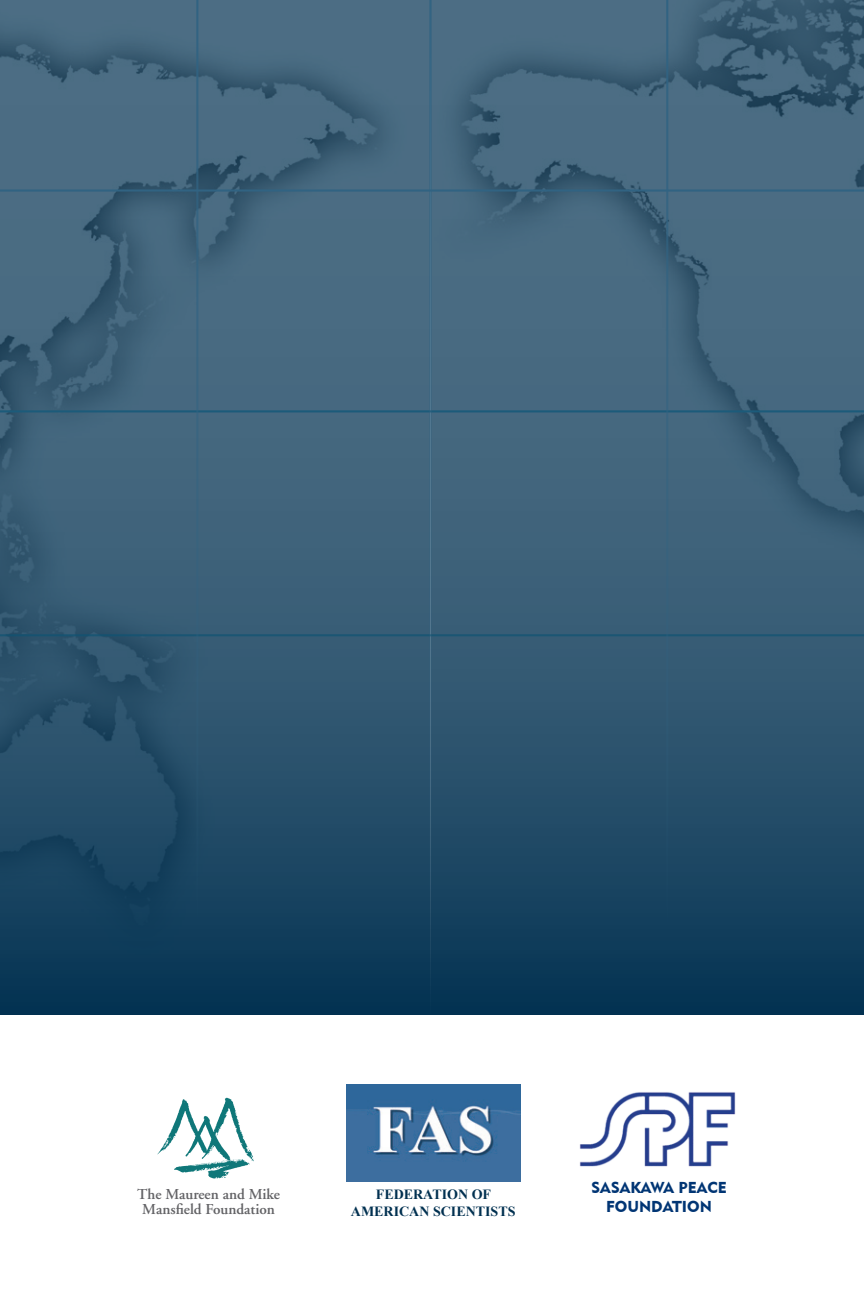
<style>
.page{position:relative;width:864px;height:1296px;background:#fff}
.page>*{position:absolute;margin:0;border:0;box-sizing:border-box;transform-origin:0 0}
.t1{font:15.8px/19px "Geometric 415 BT Black A";color:#013574;text-align:center}
.t2{font:600 15.2px/15.2px "Adobe Garamond";color:#636366;text-align:center}
.t3{font:700 14px/16.8px "Times New Roman";color:#003050;text-align:center}
</style>
<div class="page">
<img style="left:0;top:0;width:864px;height:1015px">
<hr style="left:0;top:189px;width:864px;height:3px;background:#316382">
<hr style="left:0;top:410px;width:864px;height:2px;background:#1c5b7a">
<hr style="left:0;top:634px;width:864px;height:2px;background:#0e5373">
<hr style="left:429px;top:0;width:3px;height:939px;background:#316382">
<hr style="left:196px;top:0;width:2px;height:937px;background:#316382">
<hr style="left:666px;top:0;width:2px;height:940px;background:#316382">
<img style="left:346px;top:1085px;width:174px;height:96px">
<img style="left:157px;top:1097px;width:97px;height:82px">
<img style="left:579px;top:1092px;width:157px;height:75px">
<p class="t2" style="left:137px;top:1186px;width:144px">The Maureen and Mike<br>Mansfield Foundation</p>
<p class="t3" style="left:351px;top:1186px;width:166px">FEDERATION OF<br>AMERICAN SCIENTISTS</p>
<p class="t1" style="left:591px;top:1178px;width:137px">SASAKAWA PEACE<br>FOUNDATION</p>
</div>
